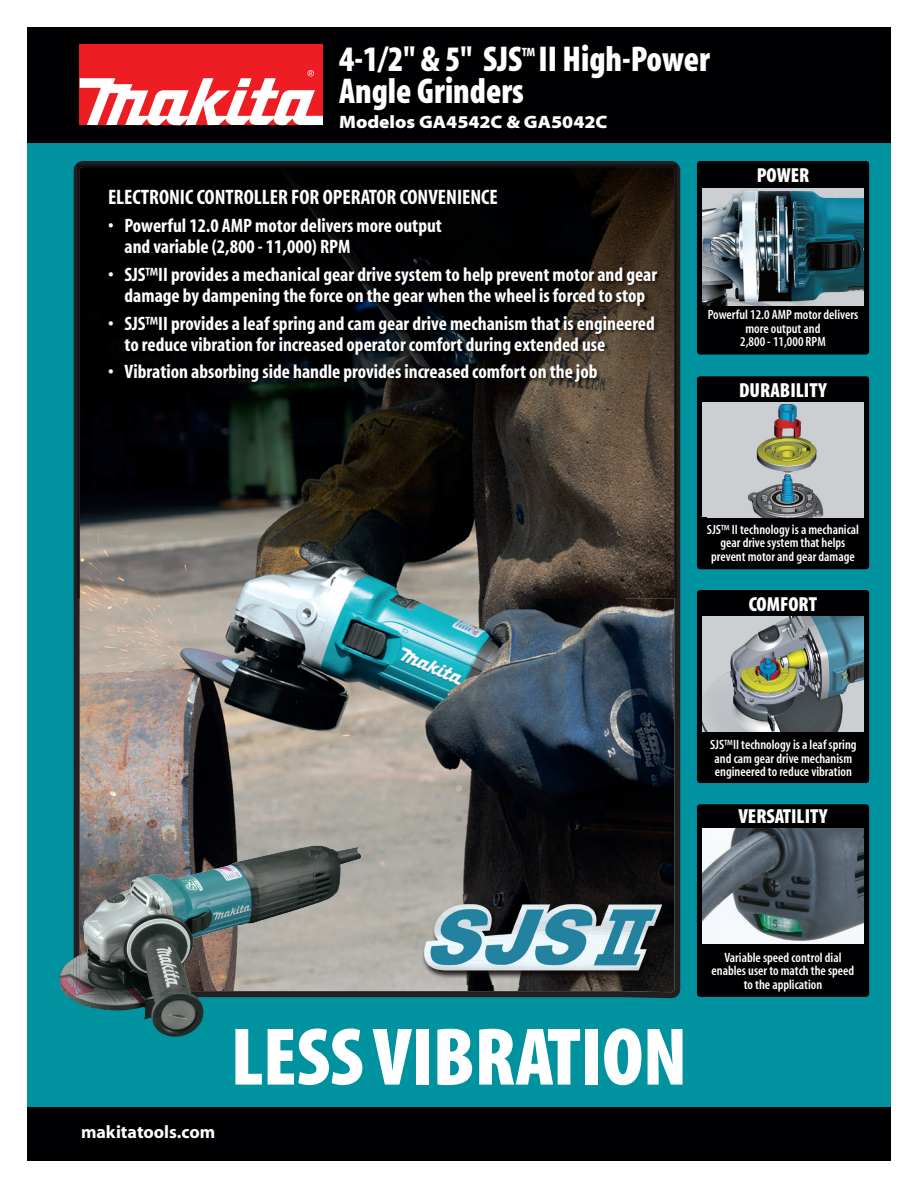
<style>
.page{position:relative;width:918px;height:1188px;background:#fff}
.page>*{position:absolute;margin:0;border:0;box-sizing:border-box;transform-origin:0 0}
.t1{font:82.5px "Myriad MM 830 300";letter-spacing:-.005em;color:#fff}
.t2{font:36px/31.5px "Myriad MM 830 300";color:#fff;scale:.96 1}
.t3{font:21px "Myriad MM 700 300";color:#fff}
.t4{font:20.4px "Myriad MM 830 300";color:#fff}
.t5{font:19.5px/21px "Myriad MM 700 300";color:#fff}
.t6{font:18px "Myriad MM 830 700";color:#fff}
.t7{font:18px "Myriad MM 700 600";color:#fff}
.t8{font:13.5px/13.5px "Myriad MM 565 300";color:#fff;text-align:center}
</style>
<div class="page">
<div style="left:27px;top:27px;width:864px;height:1134px;background:#00939f"></div>
<div style="left:27px;top:27px;width:864px;height:115px;background:#000002"></div>
<div style="left:697px;top:804px;width:172px;height:193px;background:#000002;border-radius:3px"></div>
<div style="left:697px;top:590px;width:172px;height:193px;background:#000002;border-radius:3px"></div>
<div style="left:697px;top:376px;width:172px;height:193px;background:#000002;border-radius:3px"></div>
<div style="left:697px;top:161px;width:172px;height:194px;background:#000002;border-radius:3px"></div>
<div style="left:27px;top:1107px;width:864px;height:54px;background:#000002"></div>
<div style="left:80px;top:44px;width:243px;height:81px;background:#ee1d23"></div>
<svg style="left:80px;top:70px;width:243px;height:55px"></svg>
<img style="left:74px;top:161px;width:606px;height:837px">
<div style="left:128px;top:168px;width:498px;height:20px;background:#000001"></div>
<img style="left:129px;top:387px;width:496px;height:211px">
<img style="left:128px;top:167px;width:498px;height:1px">
<img style="left:77px;top:165px;width:51px;height:433px">
<img style="left:626px;top:165px;width:51px;height:433px">
<img style="left:127px;top:165px;width:500px;height:2px">
<img style="left:80px;top:168px;width:1px;height:430px">
<div style="left:702px;top:188px;width:162px;height:116px;background:#cccfd2"></div>
<img style="left:107px;top:188px;width:556px;height:199px">
<img style="left:702px;top:191px;width:162px;height:115px">
<img style="left:702px;top:616px;width:162px;height:115px">
<div style="left:702px;top:403px;width:162px;height:114px;background:#cccfd2"></div>
<img style="left:748px;top:404px;width:76px;height:113px">
<img style="left:702px;top:828px;width:162px;height:116px">
<img style="left:418px;top:895px;width:247px;height:89px">
<img style="left:60px;top:958px;width:21px;height:46px">
<img style="left:80px;top:846px;width:237px;height:145px">
<img style="left:74px;top:956px;width:123px;height:41px">
<img style="left:77px;top:955px;width:117px;height:39px">
<img style="left:80px;top:955px;width:111px;height:36px">
<h2 class="t2" style="left:339px;top:45px;width:388px">4-1/2" &amp; 5" SJS<sup>™</sup> II High-Power<br>Angle Grinders</h2>
<p class="t6" style="left:339px;top:114px;width:270px">Modelos GA4542C &amp; GA5042C</p>
<p class="t4" style="left:757px;top:166px;width:54px">POWER</p>
<p class="t3" style="left:108px;top:187px;width:391px">ELECTRONIC CONTROLLER FOR OPERATOR CONVENIENCE</p>
<p class="t5" style="left:124px;top:216px;width:319px;text-indent:-16px">• Powerful 12.0 AMP motor delivers more output and variable (2,800 - 11,000) RPM</p>
<p class="t5" style="left:108px;top:265px;width:551px;text-align:center">• SJS™II provides a mechanical gear drive system to help prevent motor and gear damage by dampening the force on the gear when the wheel is forced to stop</p>
<p class="t5" style="left:124px;top:314px;width:532px;text-indent:-16px">• SJS™II provides a leaf spring and cam gear drive mechanism that is engineered to reduce vibration for increased operator comfort during extended use</p>
<p class="t5" style="left:108px;top:362px;width:491px">• Vibration absorbing side handle provides increased comfort on the job</p>
<p class="t8" style="left:708px;top:308px;width:152px">Powerful 12.0 AMP motor delivers more output and<br>2,800 - 11,000 RPM</p>
<p class="t4" style="left:739px;top:380px;width:89px">DURABILITY</p>
<p class="t8" style="left:707px;top:523px;width:154px">SJS™ II technology is a mechanical gear drive system that helps prevent motor and gear damage</p>
<p class="t4" style="left:749px;top:594px;width:70px">COMFORT</p>
<p class="t8" style="left:710px;top:739px;width:148px">SJS™II technology is a leaf spring and cam gear drive mechanism engineered to reduce vibration</p>
<p class="t4" style="left:738px;top:806px;width:91px">VERSATILITY</p>
<p class="t7" style="left:81px;top:1124px;width:136px">makitatools.com</p>
<h1 class="t1" style="left:231px;top:1017px;width:458px">LESS VIBRATION</h1>
<p class="t8" style="left:712px;top:951px;width:144px">Variable speed control dial enables user to match the speed to the application</p>
</div>
